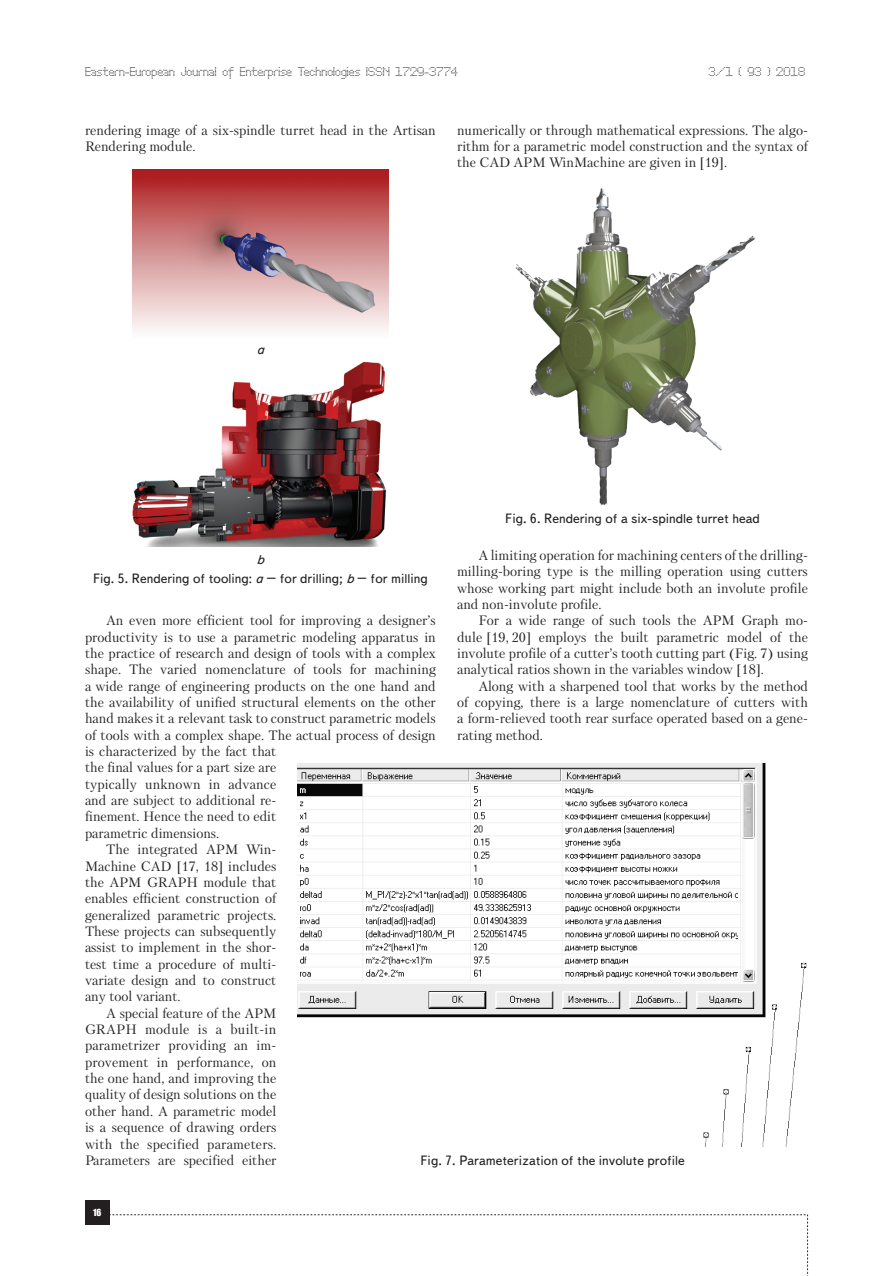
<style>
.page{position:relative;width:893px;height:1276px;background:#fff}
.page>*{position:absolute;margin:0;border:0;box-sizing:border-box;transform-origin:0 0}
.t1{font:13.5px/16.4px "Petersburg C";color:#231f20;text-align:justify}
.t2{font:13.5px/19px "Text Book C";color:#231f20;text-align:center}
.t3{font:13.5px "Petersburg C";letter-spacing:.02em;color:#231f20}
.t4{font:italic 13.5px "Text Book C";color:#231f20}
.t5{font:12px "Perfo C";letter-spacing:.015em;color:#231f20}
.t6{font:9px "Impact";color:#fff}
.s1{font-style:italic}
</style>
<div class="page">
<div style="left:85px;top:1200px;width:24px;height:24px;background:#231f20"></div>
<svg style="left:109px;top:1214px;width:699px;height:62px"></svg>
<img style="left:133px;top:170px;width:255px;height:160px">
<img style="left:133px;top:362px;width:254px;height:185px">
<img style="left:515px;top:188px;width:240px;height:317px">
<img style="left:298px;top:763px;width:509px;height:384px">
<p class="t5" style="left:85px;top:65px;width:374px">Eastern-European Journal of Enterprise Technologies ISSN 1729-3774</p>
<p class="t5" style="left:708px;top:65px;width:98px">3/1 ( 93 ) 2018</p>
<p class="t1" style="left:85px;top:122px;width:352px">rendering image of a six-spindle turret head in the Artisan<br>Rendering module.</p>
<p class="t1" style="left:457px;top:122px;width:352px">numerically or through mathematical expressions. The algo&shy;rithm for a parametric model construction and the syntax of the CAD APМ WinMachine are given in [19].</p>
<p class="t4" style="left:257px;top:341px;width:9px">a</p>
<p class="t2" style="left:505px;top:509px;width:256px">Fig. 6. Rendering of a six-spindle turret head</p>
<p class="t1" style="left:457px;top:547px;width:352px;text-indent:21px">A limiting operation for machining centers of the drilling&shy;milling-boring type is the milling operation using cutters whose working part might include both an involute profile and non-involute profile.</p>
<p class="t1" style="left:457px;top:612px;width:352px;text-indent:21px">For a wide range of such tools the APM Graph mo&shy;dule [19, 20] employs the built parametric model of the involute profile of a cutter’s tooth cutting part (Fig. 7) using analytical ratios shown in the variables window [18].</p>
<p class="t1" style="left:457px;top:677px;width:352px;text-align:left;text-indent:21px">Along with a sharpened tool that works by the method of copying, there is a large nomenclature of cutters with a form-relieved tooth rear surface operated based on a gene&shy;rating method.</p>
<p class="t2" style="left:93px;top:550px;width:336px"><span class="s1">b<br></span>Fig. 5. Rendering of tooling: <span class="s1">a</span> – for drilling; <span class="s1">b</span> – for milling</p>
<p class="t1" style="left:106px;top:612px;width:331px">An even more efficient tool for improving a designer’s</p>
<p class="t1" style="left:85px;top:628px;width:352px">productivity is to use a parametric modeling apparatus in</p>
<p class="t1" style="left:85px;top:645px;width:352px">the practice of research and design of tools with a complex</p>
<p class="t1" style="left:85px;top:661px;width:352px">shape. The varied nomenclature of tools for machining</p>
<p class="t1" style="left:85px;top:677px;width:352px">a wide range of engineering products on the one hand and</p>
<p class="t1" style="left:85px;top:694px;width:352px">the availability of unified structural elements on the other</p>
<p class="t1" style="left:85px;top:710px;width:352px">hand makes it a relevant task to construct parametric models</p>
<p class="t1" style="left:85px;top:726px;width:352px">of tools with a complex shape. The actual process of design</p>
<p class="t1" style="left:85px;top:743px;width:193px">is characterized by the fact that</p>
<p class="t1" style="left:85px;top:759px;width:193px">the final values for a part size are</p>
<p class="t1" style="left:85px;top:775px;width:193px">typically unknown in advance</p>
<p class="t1" style="left:85px;top:792px;width:193px">and are subject to additional re-</p>
<p class="t1" style="left:85px;top:808px;width:193px">finement. Hence the need to edit</p>
<p class="t1" style="left:85px;top:825px;width:136px">parametric dimensions.</p>
<p class="t1" style="left:106px;top:841px;width:172px">The integrated APM Win-</p>
<p class="t1" style="left:85px;top:857px;width:193px">Machine CAD [17, 18] includes</p>
<p class="t1" style="left:85px;top:874px;width:193px">the APM GRAPH module that</p>
<p class="t1" style="left:85px;top:890px;width:193px">enables efficient construction of</p>
<p class="t1" style="left:85px;top:906px;width:193px">generalized parametric projects.</p>
<p class="t1" style="left:85px;top:923px;width:193px">These projects can subsequently</p>
<p class="t1" style="left:85px;top:939px;width:191px">assist to implement in the shor-</p>
<p class="t1" style="left:85px;top:955px;width:193px">test time a procedure of multi-</p>
<p class="t1" style="left:85px;top:972px;width:193px">variate design and to construct</p>
<p class="t1" style="left:85px;top:988px;width:97px">any tool variant.</p>
<p class="t1" style="left:106px;top:1004px;width:172px">A special feature of the APM</p>
<p class="t3" style="left:85px;top:1021px;width:193px">GRAPH module is a built-in</p>
<p class="t1" style="left:85px;top:1037px;width:193px">parametrizer providing an im-</p>
<p class="t1" style="left:85px;top:1053px;width:193px">provement in performance, on</p>
<p class="t1" style="left:85px;top:1070px;width:193px">the one hand, and improving the</p>
<p class="t1" style="left:85px;top:1086px;width:193px">quality of design solutions on the</p>
<p class="t1" style="left:85px;top:1102px;width:193px">other hand. A parametric model</p>
<p class="t1" style="left:85px;top:1119px;width:193px">is a sequence of drawing orders</p>
<p class="t1" style="left:85px;top:1135px;width:193px">with the specified parameters.</p>
<p class="t1" style="left:85px;top:1151px;width:193px">Parameters are specified either</p>
<p class="t2" style="left:421px;top:1151px;width:266px">Fig. 7. Parameterization of the involute profile</p>
<p class="t6" style="left:93px;top:1205px;width:10px">16</p>
</div>
